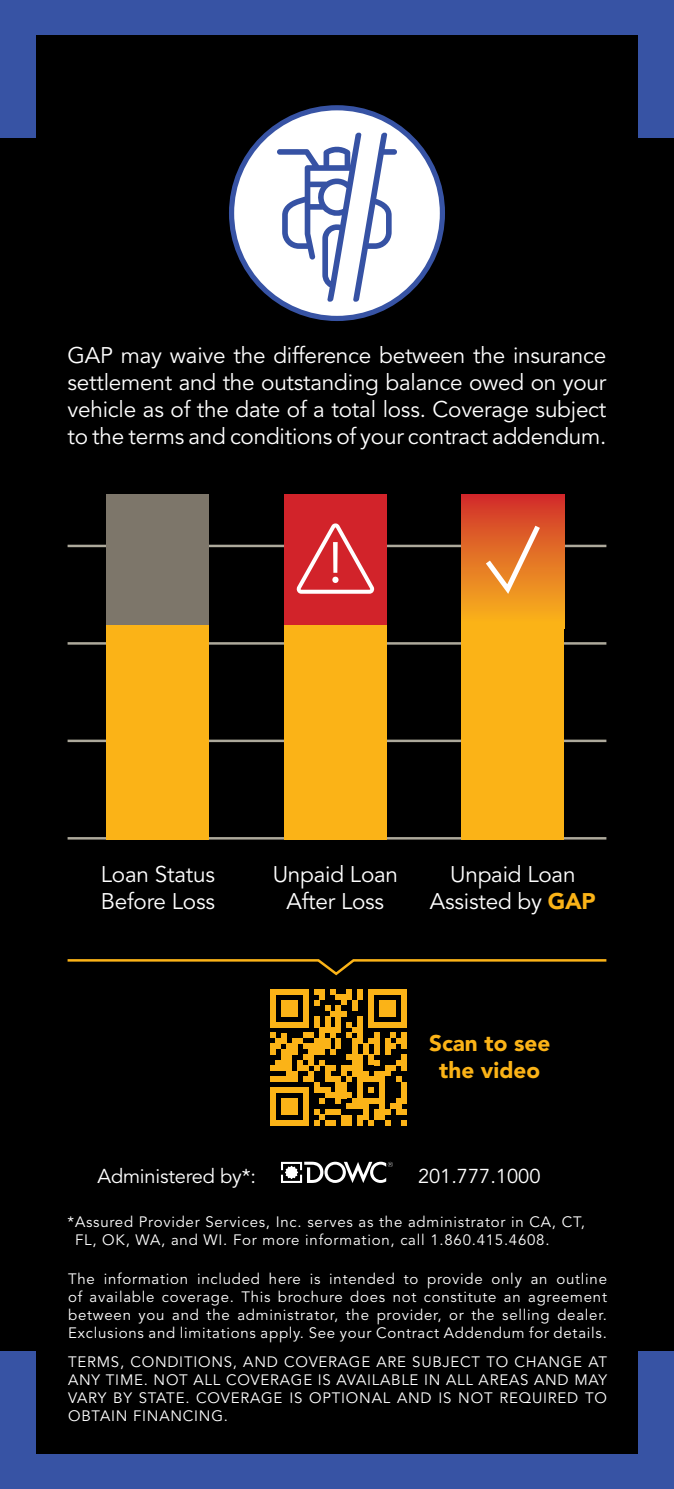
<style>
.page{position:relative;width:674px;height:1489px;background:#fff}
.page>*{position:absolute;margin:0;border:0;box-sizing:border-box;transform-origin:0 0}
.t1{font:22.5px/27px "Avenir LT Std";letter-spacing:-.01em;color:#fff;text-align:center}
.subhead{font:900 22.5px/27px "Avenir LT Std";color:#fbb317;text-align:center}
.t2{font:20px "Avenir LT Std";letter-spacing:-.01em;color:#fff}
.t3{font:15px/18px "Avenir LT Std";letter-spacing:.05em;color:#fff;text-align:justify}
.s1{font-weight:900;color:#fbb317}
</style>
<div class="page">
<div style="left:0;top:0;width:673px;height:1489px;background:#000"></div>
<div style="left:0;top:1454px;width:673px;height:35px;background:#3753a4"></div>
<div style="left:0;top:1352px;width:36px;height:137px;background:#3753a4"></div>
<div style="left:638px;top:1352px;width:35px;height:137px;background:#3753a4"></div>
<div style="left:0;top:0;width:673px;height:35px;background:#3753a4"></div>
<div style="left:638px;top:0;width:35px;height:137px;background:#3753a4"></div>
<div style="left:0;top:0;width:36px;height:137px;background:#3753a4"></div>
<div style="left:231px;top:108px;width:211px;height:210px;background:#fff;border-radius:50%"></div>
<div style="left:229px;top:105px;width:216px;height:216px;border:5px solid #3753a4;border-radius:50%"></div>
<svg style="left:277px;top:133px;width:120px;height:169px"></svg>
<hr style="left:68px;top:545px;width:538px;height:2px;background:#ada99b">
<hr style="left:68px;top:837px;width:538px;height:2px;background:#ada99b">
<hr style="left:68px;top:642px;width:538px;height:2px;background:#ada99b">
<hr style="left:68px;top:739px;width:538px;height:3px;background:#ada99b">
<div style="left:107px;top:494px;width:102px;height:345px;background:#7d766a"></div>
<div style="left:107px;top:625px;width:102px;height:214px;background:#fbb317"></div>
<div style="left:284px;top:494px;width:102px;height:345px;background:#d2232a"></div>
<div style="left:461px;top:494px;width:102px;height:134px;background:linear-gradient(to bottom,#d02f2d,#fab91c)"></div>
<div style="left:284px;top:625px;width:102px;height:214px;background:#fbb317"></div>
<div style="left:461px;top:625px;width:102px;height:214px;background:#fbb317"></div>
<svg style="left:296px;top:523px;width:78px;height:71px"></svg>
<svg style="left:480px;top:520px;width:64px;height:79px;background:#e6823b"></svg>
<svg style="left:270px;top:989px;width:136px;height:136px"></svg>
<svg style="left:281px;top:1161px;width:111px;height:22px"></svg>
<svg style="left:67px;top:959px;width:540px;height:17px"></svg>
<p class="t1" style="left:68px;top:342px;width:540px;text-align:justify">GAP may waive the difference between the insurance settlement and the outstanding balance owed on your vehicle as of the date of a total loss. Coverage subject to the terms and conditions of your contract addendum.</p>
<p class="t1" style="left:101px;top:861px;width:116px">Loan Status</p>
<p class="t1" style="left:101px;top:888px;width:116px">Before Loss</p>
<p class="t1" style="left:272px;top:861px;width:127px">Unpaid Loan<br>After Loss</p>
<p class="t1" style="left:429px;top:861px;width:167px">Unpaid Loan<br>Assisted by <span class="s1">GAP</span></p>
<p class="subhead" style="left:429px;top:1030px;width:123px">Scan to see the video</p>
<p class="t2" style="left:97px;top:1164px;width:160px">Administered by*:</p>
<p class="t2" style="left:418px;top:1164px;width:124px">201.777.1000</p>
<p class="t3" style="left:75px;top:1213px;width:511px;text-indent:-7px">*Assured Provider Services, Inc. serves as the administrator in CA, CT,<br>FL, OK, WA, and WI. For more information, call 1.860.415.4608.</p>
<p class="t3" style="left:68px;top:1270px;width:540px">The information included here is intended to provide only an outline of available coverage. This brochure does not constitute an agreement between you and the administrator, the provider, or the selling dealer.<br>Exclusions and limitations apply. See your Contract Addendum for details.</p>
<p class="t3" style="left:68px;top:1353px;width:540px">TERMS, CONDITIONS, AND COVERAGE ARE SUBJECT TO CHANGE AT ANY TIME. NOT ALL COVERAGE IS AVAILABLE IN ALL AREAS AND MAY VARY BY STATE. COVERAGE IS OPTIONAL AND IS NOT REQUIRED TO OBTAIN FINANCING.</p>
</div>
